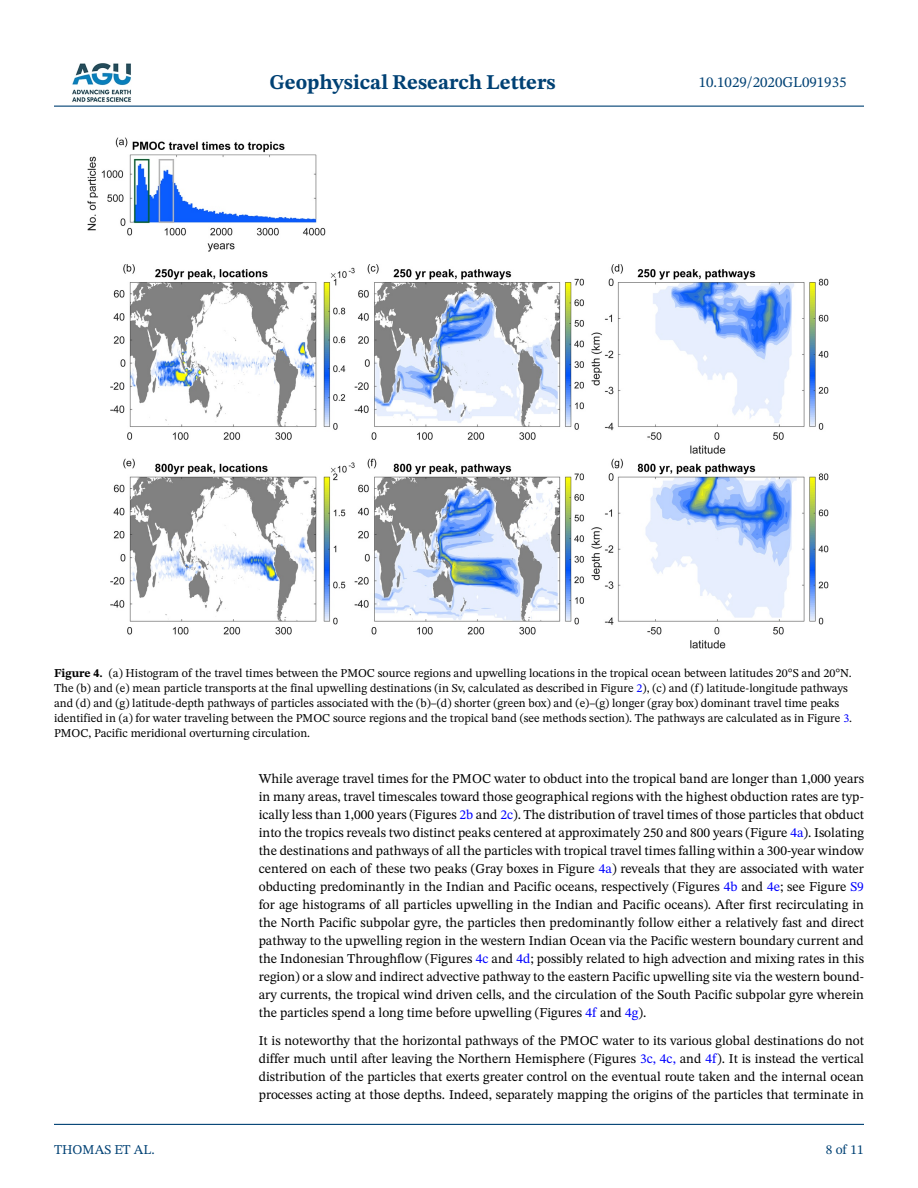
<style>
.page{position:relative;width:918px;height:1188px;background:#fff}
.page>*{position:absolute;margin:0;border:0;box-sizing:border-box;transform-origin:0 0}
.t1{font:700 21px "STIX Two Text";color:#004174}
.t2{font:15px "STIX Two Text";color:#004174}
.t3{font:13.5px/18px "STIX Two Text";color:#000;text-align:justify}
.t4{font:13.5px "STIX Two Text";color:#004174}
.t5{font:12px/15px "STIX Two Text";color:#000}
.s1{font-weight:700}
.s2{color:#00f}
</style>
<div class="page">
<hr style="left:54px;top:106px;width:810px;height:1px;background:#004174">
<hr style="left:54px;top:1124px;width:810px;height:1px;background:#004174">
<img style="left:72px;top:63px;width:59px;height:39px">
<img style="left:88px;top:137px;width:741px;height:511px">
<h1 class="t1" style="left:269px;top:67px;width:288px">Geophysical Research Letters</h1>
<p class="t2" style="left:699px;top:72px;width:149px">10.1029/2020GL091935</p>
<p class="t5" style="left:54px;top:665px;width:800px"><span class="s1">Figure 4.</span> (a) Histogram of the travel times between the PMOC source regions and upwelling locations in the tropical ocean between latitudes 20°S and 20°N.<br>The (b) and (e) mean particle transports at the final upwelling destinations (in Sv, calculated as described in Figure <span class="s2">2</span>), (c) and (f) latitude-longitude pathways and (d) and (g) latitude-depth pathways of particles associated with the (b)–(d) shorter (green box) and (e)–(g) longer (gray box) dominant travel time peaks identified in (a) for water traveling between the PMOC source regions and the tropical band (see methods section). The pathways are calculated as in Figure <span class="s2">3</span>.<br>PMOC, Pacific meridional overturning circulation.</p>
<p class="t4" style="left:54px;top:1140px;width:102px">THOMAS ET AL.</p>
<p class="t3" style="left:259px;top:769px;width:607px">While average travel times for the PMOC water to obduct into the tropical band are longer than 1,000 years in many areas, travel timescales toward those geographical regions with the highest obduction rates are typ&shy;ically less than 1,000 years (Figures <span class="s2">2b</span> and <span class="s2">2c</span>). The distribution of travel times of those particles that obduct into the tropics reveals two distinct peaks centered at approximately 250 and 800 years (Figure <span class="s2">4a</span>). Isolating the destinations and pathways of all the particles with tropical travel times falling within a 300-year window centered on each of these two peaks (Gray boxes in Figure <span class="s2">4a</span>) reveals that they are associated with water obducting predominantly in the Indian and Pacific oceans, respectively (Figures <span class="s2">4b</span> and <span class="s2">4e</span>; see Figure <span class="s2">S9 </span>for age histograms of all particles upwelling in the Indian and Pacific oceans). After first recirculating in the North Pacific subpolar gyre, the particles then predominantly follow either a relatively fast and direct pathway to the upwelling region in the western Indian Ocean via the Pacific western boundary current and the Indonesian Throughflow (Figures <span class="s2">4c</span> and <span class="s2">4d</span>; possibly related to high advection and mixing rates in this region) or a slow and indirect advective pathway to the eastern Pacific upwelling site via the western bound&shy;ary currents, the tropical wind driven cells, and the circulation of the South Pacific subpolar gyre wherein the particles spend a long time before upwelling (Figures <span class="s2">4f</span> and <span class="s2">4g</span>).</p>
<p class="t3" style="left:259px;top:1032px;width:607px">It is noteworthy that the horizontal pathways of the PMOC water to its various global destinations do not differ much until after leaving the Northern Hemisphere (Figures <span class="s2">3c, 4c,</span> and <span class="s2">4f</span>). It is instead the vertical distribution of the particles that exerts greater control on the eventual route taken and the internal ocean processes acting at those depths. Indeed, separately mapping the origins of the particles that terminate in</p>
<p class="t4" style="left:826px;top:1140px;width:40px">8 of 11</p>
</div>
